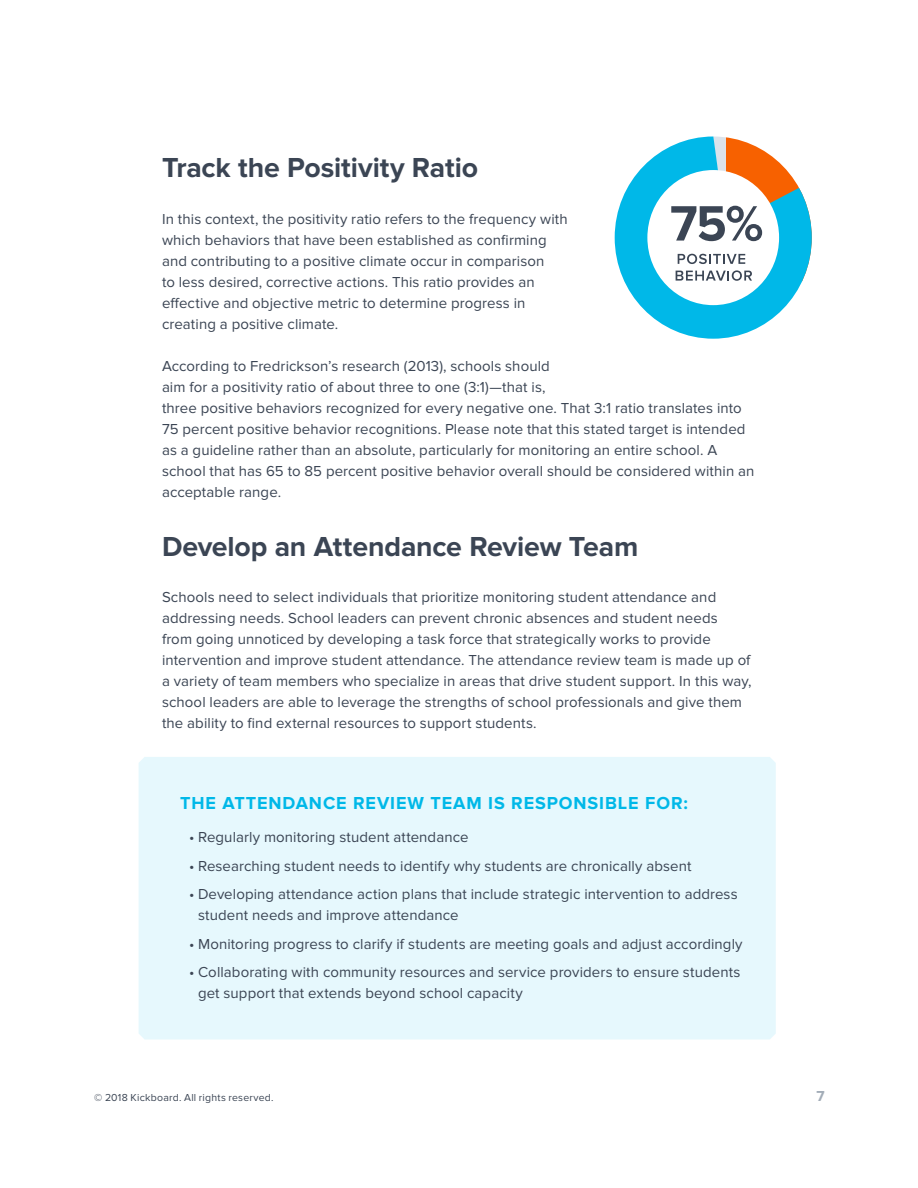
<style>
.page{position:relative;width:918px;height:1188px;background:#fff}
.page>*{position:absolute;margin:0;border:0;box-sizing:border-box;transform-origin:0 0}
.t1{font:700 28.5px "Proxima Nova";letter-spacing:-.005em;color:#3b4554}
.t2{font:700 18px "Proxima Nova";letter-spacing:.05em;color:#00b8e8}
.t3{font:15px/21px "Proxima Nova";letter-spacing:.005em;color:#3b4554}
.t4{font:700 15px "Proxima Nova";color:#a3adb8}
.t5{font:10.5px "Proxima Nova";letter-spacing:.02em;color:#3b4554}
</style>
<div class="page">
<div style="left:139px;top:757px;width:637px;height:283px;background:#e6f8fd"></div>
<svg style="left:615px;top:136px;width:197px;height:203px"></svg>
<h1 class="t1" style="left:162px;top:151px;width:318px">Track the Positivity Ratio</h1>
<p class="t3" style="left:162px;top:208px;width:407px">In this context, the positivity ratio refers to the frequency with which behaviors that have been established as confirming and contributing to a positive climate occur in comparison<br>to less desired, corrective actions. This ratio provides an effective and objective metric to determine progress in creating a positive climate.</p>
<p class="t3" style="left:162px;top:355px;width:594px">According to Fredrickson’s research (2013), schools should<br>aim for a positivity ratio of about three to one (3:1)—that is,<br>three positive behaviors recognized for every negative one. That 3:1 ratio translates into 75 percent positive behavior recognitions. Please note that this stated target is intended as a guideline rather than an absolute, particularly for monitoring an entire school. A school that has 65 to 85 percent positive behavior overall should be considered within an acceptable range.</p>
<h1 class="t1" style="left:162px;top:530px;width:478px">Develop an Attendance Review Team</h1>
<p class="t3" style="left:162px;top:587px;width:591px">Schools need to select individuals that prioritize monitoring student attendance and addressing needs. School leaders can prevent chronic absences and student needs<br>from going unnoticed by developing a task force that strategically works to provide intervention and improve student attendance. The attendance review team is made up of a variety of team members who specialize in areas that drive student support. In this way, school leaders are able to leverage the strengths of school professionals and give them the ability to find external resources to support students.</p>
<p class="t2" style="left:180px;top:793px;width:510px">THE ATTENDANCE REVIEW TEAM IS RESPONSIBLE FOR:</p>
<p class="t3" style="left:189px;top:827px;width:281px">• Regularly monitoring student attendance</p>
<p class="t3" style="left:189px;top:856px;width:504px">• Researching student needs to identify why students are chronically absent</p>
<p class="t3" style="left:198px;top:884px;width:541px;text-indent:-9px">• Developing attendance action plans that include strategic intervention to address student needs and improve attendance</p>
<p class="t3" style="left:189px;top:934px;width:555px">• Monitoring progress to clarify if students are meeting goals and adjust accordingly</p>
<p class="t3" style="left:198px;top:962px;width:544px;text-indent:-9px">• Collaborating with community resources and service providers to ensure students get support that extends beyond school capacity</p>
<p class="t5" style="left:94px;top:1092px;width:181px">© 2018 Kickboard. All rights reserved.</p>
<p class="t4" style="left:816px;top:1088px;width:10px">7</p>
</div>
